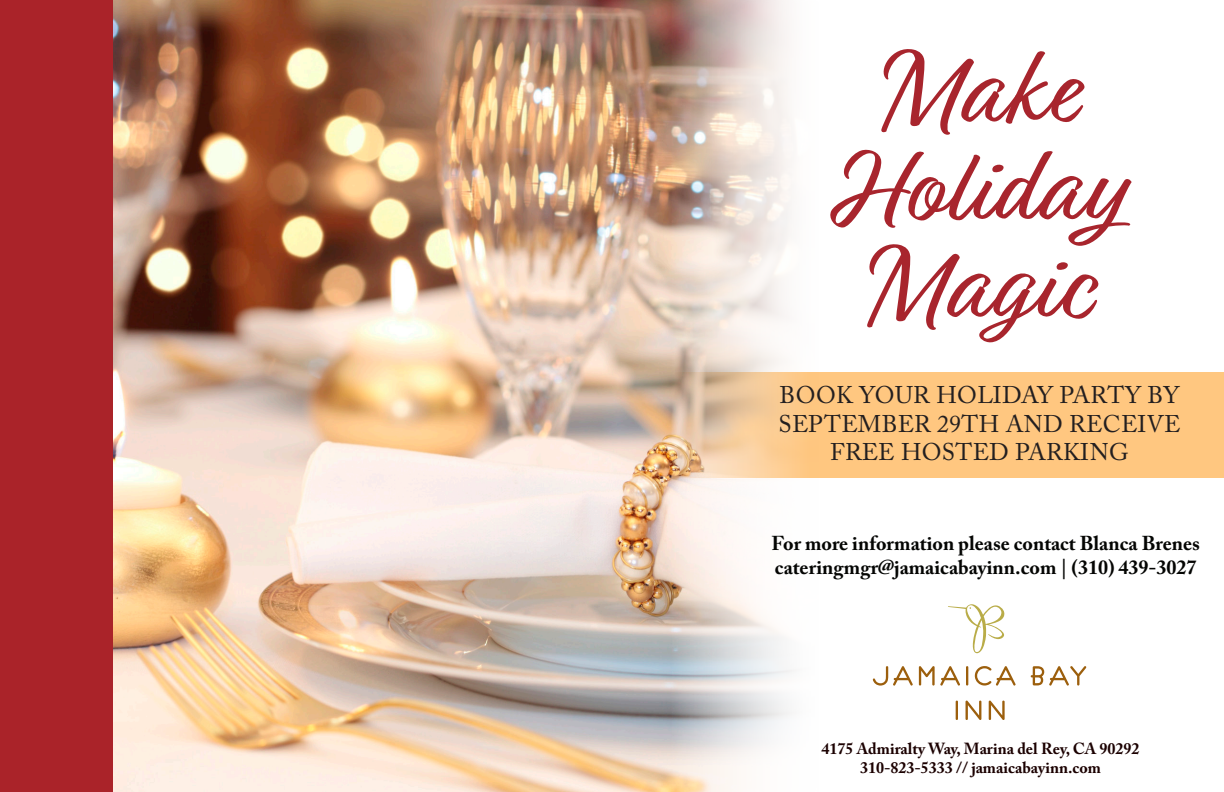
<style>
.page{position:relative;width:1224px;height:792px;background:#fff}
.page>*{position:absolute;margin:0;border:0;box-sizing:border-box;transform-origin:0 0}
.t1{font:108px "Relation Two";color:#a8252d}
.t2{font:24px "Adobe Caslon Pro";letter-spacing:.015em;color:#231f20}
.t3{font:700 20px "Adobe Caslon Pro";color:#040503}
.t4{font:700 16px "Adobe Caslon Pro";color:#1b0000}
</style>
<div class="page">
<div style="left:386px;top:373px;width:838px;height:105px;background:#ffc780"></div>
<img style="left:112px;top:0;width:716px;height:792px">
<svg style="left:948px;top:604px;width:57px;height:49px"></svg>
<svg style="left:956px;top:701px;width:2px;height:19px"></svg>
<svg style="left:966px;top:701px;width:15px;height:19px"></svg>
<svg style="left:989px;top:701px;width:16px;height:19px"></svg>
<hr style="left:966px;top:666px;width:2px;height:20px;background:#9c5f0d">
<svg style="left:919px;top:666px;width:41px;height:20px"></svg>
<svg style="left:873px;top:666px;width:40px;height:20px"></svg>
<svg style="left:1031px;top:666px;width:56px;height:20px"></svg>
<svg style="left:975px;top:666px;width:41px;height:20px"></svg>
<div style="left:0;top:0;width:112px;height:792px;background:#aa2329"></div>
<p class="t1" style="left:884px;top:19px;width:192px">Make</p>
<p class="t1" style="left:838px;top:116px;width:285px">Holiday</p>
<p class="t1" style="left:870px;top:214px;width:221px">Magic</p>
<p class="t2" style="left:780px;top:381px;width:401px">BOOK YOUR HOLIDAY PARTY BY</p>
<p class="t2" style="left:779px;top:409px;width:404px">SEPTEMBER 29TH AND RECEIVE</p>
<p class="t2" style="left:830px;top:438px;width:300px">FREE HOSTED PARKING</p>
<p class="t3" style="left:771px;top:532px;width:430px">For more information please contact Blanca Brenes</p>
<p class="t3" style="left:775px;top:555px;width:423px">cateringmgr@jamaicabayinn.com | (310) 439-3027</p>
<p class="t4" style="left:822px;top:739px;width:320px">4175 Admiralty Way, Marina del Rey, CA 90292</p>
<p class="t4" style="left:860px;top:759px;width:242px">310-823-5333 // jamaicabayinn.com</p>
</div>
